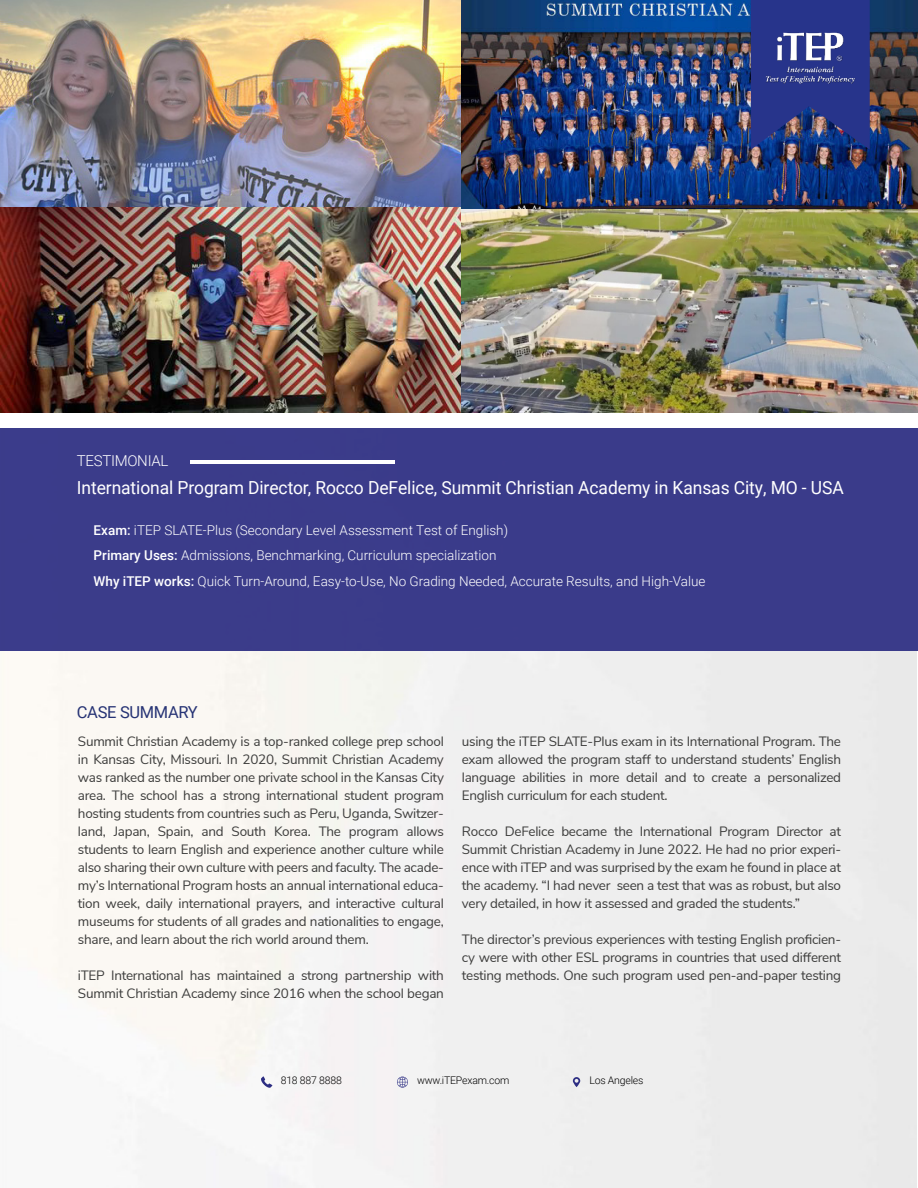
<style>
.page{position:relative;width:918px;height:1188px;background:#fff}
.page>*{position:absolute;margin:0;border:0;box-sizing:border-box;transform-origin:0 0}
.t1{font:18px "Roboto";letter-spacing:-.005em;color:#fff}
.t2{font:16.5px "Roboto";letter-spacing:-.02em;color:#273475}
.t3{font:300 15px "Roboto";letter-spacing:-.02em;color:#fff}
.t4{font:13.5px/18px "Nunito Sans";letter-spacing:-.02em;color:#3c3c3b;text-align:justify}
.t5{font:300 13.5px/25.5px "Roboto";color:#fff}
.t6{font:300 10.5px "Roboto";letter-spacing:-.02em;color:#000}
.s1{font-weight:500}
</style>
<div class="page">
<div style="left:0;top:415px;width:918px;height:236px;background:#3a3b8a"></div>
<img style="left:0;top:0;width:462px;height:413px">
<img style="left:462px;top:0;width:456px;height:413px">
<hr style="left:190px;top:460px;width:205px;height:4px;background:#fff">
<div style="left:0;top:414px;width:918px;height:14px;background:#fff"></div>
<svg style="left:751px;top:0;width:119px;height:150px;background:#293787"></svg>
<img style="left:765px;top:30px;width:91px;height:55px">
<svg style="left:261px;top:1076px;width:11px;height:12px"></svg>
<svg style="left:397px;top:1077px;width:11px;height:11px"></svg>
<svg style="left:573px;top:1077px;width:7px;height:10px"></svg>
<p class="t3" style="left:77px;top:454px;width:93px">TESTIMONIAL</p>
<h1 class="t1" style="left:77px;top:481px;width:768px">International Program Director, Rocco DeFelice, Summit Christian Academy in Kansas City, MO - USA</h1>
<p class="t5" style="left:94px;top:518px;width:613px"><span class="s1">Exam:</span> iTEP SLATE-Plus (Secondary Level Assessment Test of English)<br><span class="s1">Primary Uses:</span> Admissions, Benchmarking, Curriculum specialization<br><span class="s1">Why iTEP works:</span> Quick Turn-Around, Easy-to-Use, No Grading Needed, Accurate Results, and High-Value</p>
<p class="t2" style="left:77px;top:706px;width:123px">CASE SUMMARY</p>
<p class="t4" style="left:78px;top:734px;width:367px">Summit Christian Academy is a top-ranked college prep school in Kansas City, Missouri. In 2020, Summit Christian Academy was ranked as the number one private school in the Kansas City area. The school has a strong international student program hosting students from countries such as Peru, Uganda, Switzer&shy;land, Japan, Spain, and South Korea. The program allows students to learn English and experience another culture while also sharing their own culture with peers and faculty. The acade&shy;my’s International Program hosts an annual international educa&shy;tion week, daily international prayers, and interactive cultural museums for students of all grades and nationalities to engage, share, and learn about the rich world around them.</p>
<p class="t4" style="left:78px;top:967px;width:367px">iTEP International has maintained a strong partnership with<br>Summit Christian Academy since 2016 when the school began</p>
<p class="t4" style="left:462px;top:733px;width:381px">using the iTEP SLATE-Plus exam in its International Program. The exam allowed the program staff to understand students’ English language abilities in more detail and to create a personalized English curriculum for each student.</p>
<p class="t4" style="left:462px;top:823px;width:381px">Rocco DeFelice became the International Program Director at Summit Christian Academy in June 2022. He had no prior experi&shy;ence with iTEP and was surprised by the exam he found in place at the academy. “I had never seen a test that was as robust, but also very detailed, in how it assessed and graded the students.”</p>
<p class="t4" style="left:462px;top:929px;width:381px">The director’s previous experiences with testing English proficien&shy;cy were with other ESL programs in countries that used different testing methods. One such program used pen-and-paper testing</p>
<p class="t6" style="left:281px;top:1076px;width:63px">818 887 8888</p>
<p class="t6" style="left:417px;top:1076px;width:94px">www.iTEPexam.com</p>
<p class="t6" style="left:589px;top:1076px;width:55px">Los Angeles</p>
</div>
